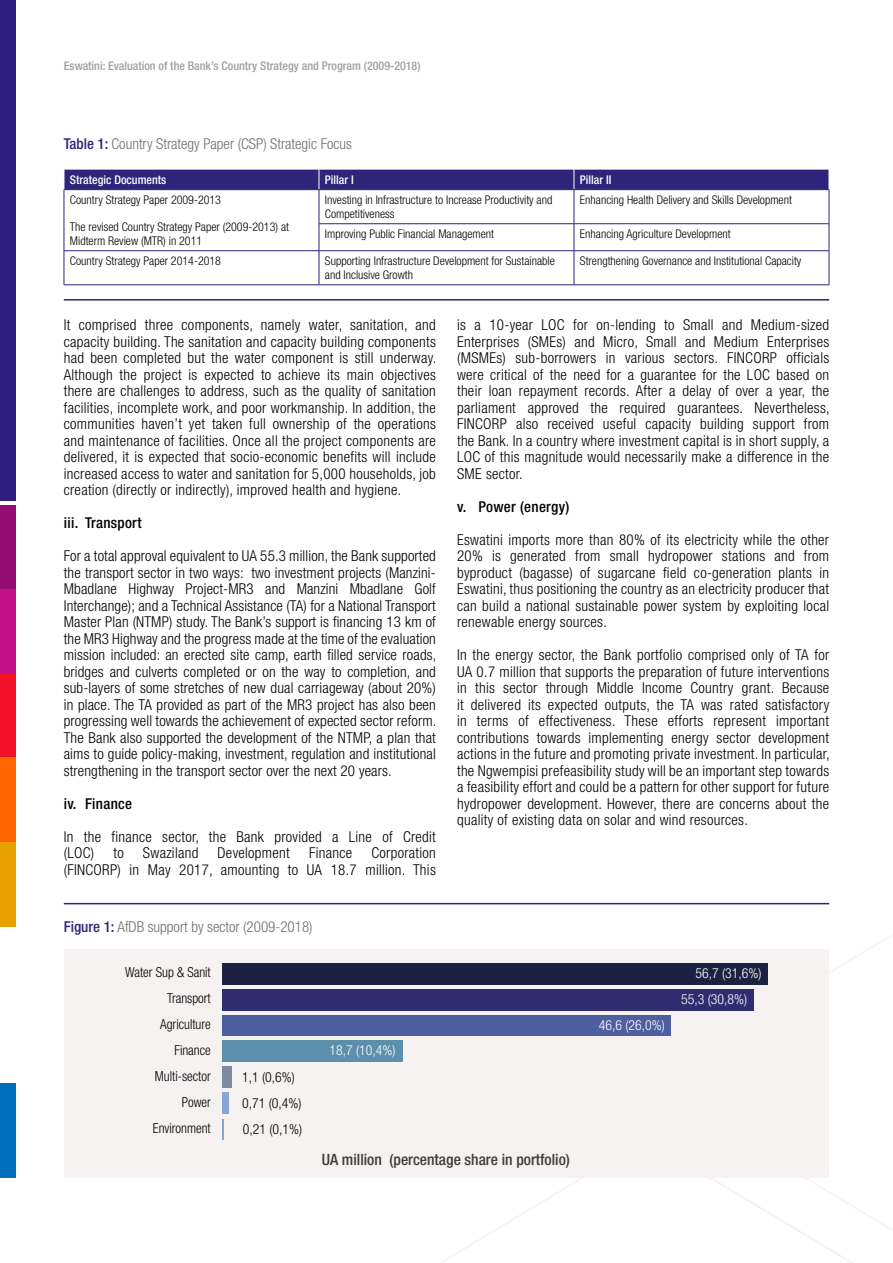
<style>
.page{position:relative;width:893px;height:1263px;background:#fff}
.page>*{position:absolute;margin:0;border:0;box-sizing:border-box;transform-origin:0 0}
.t1{font:500 condensed 15.6px "Helvetica Neue LT Std";color:#3c3c3b}
.t2{font:300 condensed 15px/16.5px "Helvetica Neue LT Std";letter-spacing:.02em;color:#000;text-align:justify}
.t3{font:300 condensed 15px "Helvetica Neue LT Std";color:#706f6f}
.t4{font:500 condensed 15px "Helvetica Neue LT Std";letter-spacing:.02em;color:#000}
.t5{font:300 condensed 13.8px/26px "Helvetica Neue LT Std";color:#000;text-align:right;scale:.96 1}
.t6{font:300 condensed 13.8px/26.1px "Helvetica Neue LT Std";color:#fff}
.t7{font:300 condensed 13.8px/26px "Helvetica Neue LT Std";color:#000}
.t8{font:300 condensed 12px/13.5px "Helvetica Neue LT Std";color:#000}
.t9{font:500 condensed 12px "Helvetica Neue LT Std";color:#9f9f9f}
.t10{font:500 condensed 12px "Helvetica Neue LT Std";color:#fff}
.s1{font-weight:500;color:#2e247a}
</style>
<div class="page">
<svg style="left:441px;top:1138px;width:452px;height:125px"></svg>
<div style="left:0;top:842px;width:16px;height:84px;background:#e6a000"></div>
<div style="left:0;top:0;width:16px;height:501px;background:#2e1e7d"></div>
<div style="left:0;top:674px;width:16px;height:84px;background:#f11028"></div>
<div style="left:0;top:505px;width:16px;height:84px;background:#950c73"></div>
<div style="left:0;top:589px;width:16px;height:85px;background:#c21086"></div>
<div style="left:0;top:758px;width:16px;height:84px;background:#f60"></div>
<div style="left:0;top:1083px;width:16px;height:95px;background:#006ebb"></div>
<div style="left:64px;top:949px;width:764px;height:229px;background:#f5f2f1"></div>
<div style="left:222px;top:963px;width:546px;height:21px;background:#1b2140"></div>
<div style="left:222px;top:989px;width:532px;height:21px;background:#2f2d70"></div>
<div style="left:222px;top:1015px;width:449px;height:20px;background:#4d5f9f"></div>
<div style="left:222px;top:1040px;width:181px;height:22px;background:#5b8fac"></div>
<div style="left:222px;top:1067px;width:10px;height:21px;background:#7d8ba0"></div>
<div style="left:222px;top:1093px;width:7px;height:21px;background:#89a5d4"></div>
<hr style="left:222px;top:1119px;width:2px;height:20px;background:#82a0d3">
<hr style="left:64px;top:903px;width:765px;height:1px;background:#2e247a">
<hr style="left:64px;top:299px;width:765px;height:2px;background:#2e247a">
<div style="left:64px;top:169px;width:766px;height:21px;background:#2e247a"></div>
<hr style="left:319px;top:189px;width:255px;height:1px;background:#2e247a">
<hr style="left:574px;top:189px;width:255px;height:1px;background:#2e247a">
<hr style="left:574px;top:190px;width:1px;height:34px;background:#2e247a">
<hr style="left:829px;top:190px;width:1px;height:34px;background:#2e247a">
<hr style="left:319px;top:223px;width:255px;height:1px;background:#2e247a">
<hr style="left:574px;top:223px;width:255px;height:1px;background:#2e247a">
<svg style="left:574px;top:224px;width:1px;height:26px"></svg>
<svg style="left:829px;top:224px;width:1px;height:27px"></svg>
<hr style="left:64px;top:251px;width:1px;height:34px;background:#2e247a">
<hr style="left:319px;top:250px;width:255px;height:1px;background:#2e247a">
<hr style="left:319px;top:251px;width:1px;height:34px;background:#2e247a">
<hr style="left:574px;top:250px;width:255px;height:1px;background:#2e247a">
<hr style="left:574px;top:251px;width:1px;height:34px;background:#2e247a">
<hr style="left:829px;top:251px;width:1px;height:34px;background:#2e247a">
<hr style="left:64px;top:285px;width:255px;height:1px;background:#2e247a">
<hr style="left:319px;top:285px;width:255px;height:1px;background:#2e247a">
<hr style="left:574px;top:285px;width:255px;height:1px;background:#2e247a">
<hr style="left:64px;top:189px;width:255px;height:1px;background:#2e247a">
<hr style="left:64px;top:190px;width:1px;height:34px;background:#2e247a">
<hr style="left:319px;top:190px;width:1px;height:34px;background:#2e247a">
<svg style="left:64px;top:224px;width:1px;height:26px"></svg>
<svg style="left:319px;top:224px;width:1px;height:27px"></svg>
<hr style="left:64px;top:250px;width:255px;height:1px;background:#2e247a">
<p class="t9" style="left:64px;top:59px;width:358px">Eswatini: Evaluation of the Bank’s Country Strategy and Program (2009-2018)</p>
<p class="t3" style="left:64px;top:135px;width:290px"><span class="s1">Table 1:</span> Country Strategy Paper (CSP) Strategic Focus</p>
<p class="t10" style="left:70px;top:172px;width:98px">Strategic Documents</p>
<p class="t10" style="left:325px;top:172px;width:30px">Pillar I</p>
<p class="t10" style="left:580px;top:172px;width:33px">Pillar II</p>
<p class="t8" style="left:70px;top:193px;width:153px">Country Strategy Paper 2009-2013</p>
<p class="t8" style="left:70px;top:220px;width:221px">The revised Country Strategy Paper (2009-2013) at<br>Midterm Review (MTR) in 2011</p>
<p class="t8" style="left:325px;top:193px;width:229px">Investing in Infrastructure to Increase Productivity and<br>Competitiveness</p>
<p class="t8" style="left:580px;top:193px;width:213px">Enhancing Health Delivery and Skills Development</p>
<p class="t8" style="left:325px;top:227px;width:171px">Improving Public Financial Management</p>
<p class="t8" style="left:580px;top:227px;width:152px">Enhancing Agriculture Development</p>
<p class="t8" style="left:70px;top:254px;width:153px">Country Strategy Paper 2014-2018</p>
<p class="t8" style="left:325px;top:254px;width:231px">Supporting Infrastructure Development for Sustainable and Inclusive Growth</p>
<p class="t8" style="left:580px;top:254px;width:223px">Strengthening Governance and Institutional Capacity</p>
<p class="t2" style="left:64px;top:317px;width:374px">It comprised three components, namely water, sanitation, and capacity building. The sanitation and capacity building components had been completed but the water component is still underway.<br>Although the project is expected to achieve its main objectives there are challenges to address, such as the quality of sanitation facilities, incomplete work, and poor workmanship. In addition, the communities haven’t yet taken full ownership of the operations and maintenance of facilities. Once all the project components are delivered, it is expected that socio-economic benefits will include increased access to water and sanitation for 5,000 households, job creation (directly or indirectly), improved health and hygiene.</p>
<p class="t4" style="left:64px;top:514px;width:79px">iii. Transport</p>
<p class="t2" style="left:64px;top:548px;width:374px">For a total approval equivalent to UA 55.3 million, the Bank supported the transport sector in two ways: two investment projects (Manzini-Mbadlane Highway Project-MR3 and Manzini Mbadlane Golf Interchange); and a Technical Assistance (TA) for a National Transport Master Plan (NTMP) study. The Bank’s support is financing 13 km of the MR3 Highway and the progress made at the time of the evaluation mission included: an erected site camp, earth filled service roads, bridges and culverts completed or on the way to completion, and sub-layers of some stretches of new dual carriageway (about 20%) in place. The TA provided as part of the MR3 project has also been progressing well towards the achievement of expected sector reform.<br>The Bank also supported the development of the NTMP, a plan that aims to guide policy‐making, investment, regulation and institutional strengthening in the transport sector over the next 20 years.</p>
<p class="t4" style="left:64px;top:795px;width:70px">iv. Finance</p>
<p class="t2" style="left:64px;top:828px;width:374px">In the finance sector, the Bank provided a Line of Credit (LOC)</p>
<p class="t2" style="left:64px;top:845px;width:374px;text-align:right">Corporation<br>(FINCORP) in May 2017, amounting to UA 18.7 million. This</p>
<p class="t2" style="left:113px;top:845px;width:12px">to</p>
<p class="t2" style="left:143px;top:845px;width:57px">Swaziland</p>
<p class="t2" style="left:218px;top:845px;width:74px">Development</p>
<p class="t2" style="left:309px;top:845px;width:45px">Finance</p>
<p class="t3" style="left:64px;top:918px;width:250px"><span class="s1">Figure 1:</span> AfDB support by sector (2009-2018)</p>
<p class="t2" style="left:457px;top:317px;width:374px">is a 10-year LOC for on-lending to Small and Medium-sized Enterprises (SMEs) and Micro, Small and Medium Enterprises (MSMEs) sub-borrowers in various sectors. FINCORP officials were critical of the need for a guarantee for the LOC based on their loan repayment records. After a delay of over a year, the parliament approved the required guarantees. Nevertheless, FINCORP also received useful capacity building support from the Bank. In a country where investment capital is in short supply, a LOC of this magnitude would necessarily make a difference in the SME sector.</p>
<p class="t4" style="left:457px;top:498px;width:114px">v. Power (energy)</p>
<p class="t2" style="left:457px;top:531px;width:374px">Eswatini imports more than 80% of its electricity while the other 20% is generated from small hydropower stations and from byproduct (bagasse) of sugarcane field co-generation plants in Eswatini, thus positioning the country as an electricity producer that can build a national sustainable power system by exploiting local renewable energy sources.</p>
<p class="t2" style="left:457px;top:647px;width:374px">In the energy sector, the Bank portfolio comprised only of TA for UA 0.7 million that supports the preparation of future interventions in this sector through Middle Income Country grant. Because it delivered its expected outputs, the TA was rated satisfactory in terms of effectiveness. These efforts represent important contributions towards implementing energy sector development actions in the future and promoting private investment. In particular, the Ngwempisi prefeasibility study will be an important step towards a feasibility effort and could be a pattern for other support for future hydropower development. However, there are concerns about the quality of existing data on solar and wind resources.</p>
<p class="t5" style="left:125px;top:959px;width:91px">Water Sup &amp; Sanit<br>Transport<br>Agriculture<br>Finance<br>Multi-sector<br>Power<br>Environment</p>
<p class="t6" style="left:681px;top:960px;width:82px;text-indent:14px">56,7 (31,6%)<br>55,3 (30,8%)</p>
<p class="t6" style="left:599px;top:1012px;width:67px">46,6 (26,0%)</p>
<p class="t6" style="left:330px;top:1037px;width:67px">18,7 (10,4%)</p>
<p class="t7" style="left:242px;top:1064px;width:62px">1,1 (0,6%)<br>0,71 (0,4%)<br>0,21 (0,1%)</p>
<p class="t1" style="left:322px;top:1150px;width:250px">UA million (percentage share in portfolio)</p>
</div>
